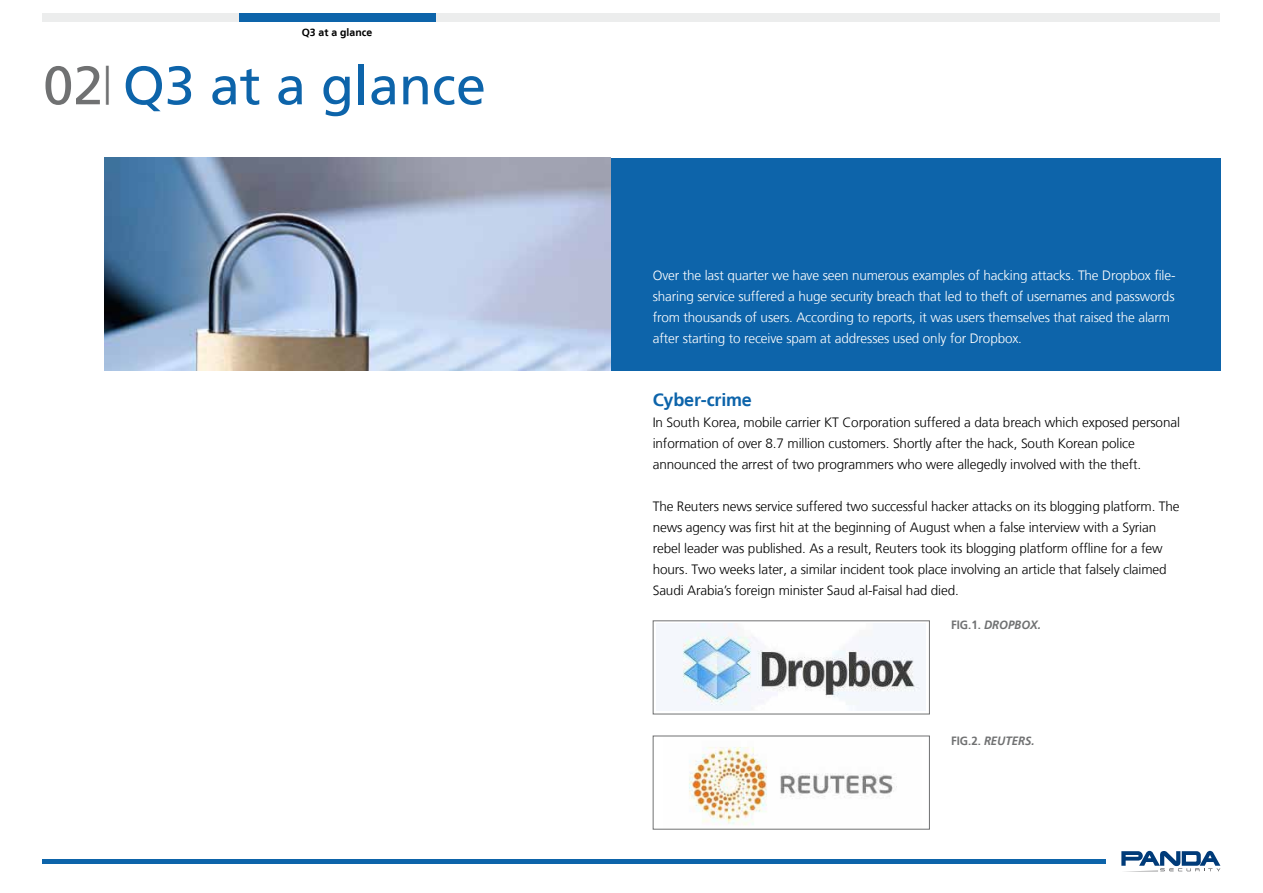
<style>
.page{position:relative;width:1263px;height:893px;background:#fff}
.page>*{position:absolute;margin:0;border:0;box-sizing:border-box;transform-origin:0 0}
.t1{font:54px "Frutiger LT";color:#0d64aa}
.t2{font:700 18px "Frutiger LT";letter-spacing:-.01em;color:#0d64aa}
.t3{font:300 13.5px/21px "Frutiger LT";letter-spacing:-.01em;color:#000}
.t4{font:300 13.5px/21px "Frutiger LT";letter-spacing:-.01em;color:#fff}
.t5{font:italic 700 12px "Frutiger LT";color:#707172;scale:.95 1}
.t6{font:700 10.5px "Frutiger LT";color:#000}
.s1{color:#707172}
.s2{font-style:normal}
</style>
<div class="page">
<div style="left:43px;top:13px;width:1177px;height:8px;background:#eceded"></div>
<div style="left:239px;top:13px;width:196px;height:8px;background:#0d64aa"></div>
<div style="left:105px;top:158px;width:1115px;height:212px;background:#0d64aa"></div>
<hr style="left:43px;top:859px;width:1063px;height:4px;background:#0d64aa">
<svg style="left:1121px;top:851px;width:99px;height:21px"></svg>
<img style="left:105px;top:158px;width:505px;height:212px">
<img style="left:656px;top:624px;width:270px;height:86px">
<div style="left:653px;top:620px;width:277px;height:94px;border:1px solid #707172"></div>
<img style="left:689px;top:747px;width:208px;height:78px">
<p class="t6" style="left:302px;top:26px;width:72px">Q3 at a glance</p>
<h1 class="t1" style="left:43px;top:54px;width:444px"><span class="s1">02</span><sup>|</sup> Q3 at a glance</h1>
<p class="t4" style="left:653px;top:265px;width:524px">Over the last quarter we have seen numerous examples of hacking attacks. The Dropbox file&shy;sharing service suffered a huge security breach that led to theft of usernames and passwords from thousands of users. According to reports, it was users themselves that raised the alarm after starting to receive spam at addresses used only for Dropbox.</p>
<h2 class="t2" style="left:653px;top:389px;width:101px">Cyber-crime</h2>
<p class="t3" style="left:653px;top:412px;width:529px">In South Korea, mobile carrier KT Corporation suffered a data breach which exposed personal information of over 8.7 million customers. Shortly after the hack, South Korean police announced the arrest of two programmers who were allegedly involved with the theft.</p>
<p class="t3" style="left:653px;top:496px;width:528px">The Reuters news service suffered two successful hacker attacks on its blogging platform. The news agency was first hit at the beginning of August when a false interview with a Syrian rebel leader was published. As a result, Reuters took its blogging platform offline for a few hours. Two weeks later, a similar incident took place involving an article that falsely claimed Saudi Arabia’s foreign minister Saud al-Faisal had died.</p>
<p class="t5" style="left:951px;top:618px;width:96px"><span class="s2">FIG.1.</span> DROPBOX.</p>
<p class="t5" style="left:951px;top:733px;width:90px"><span class="s2">FIG.2.</span> REUTERS.</p>
</div>
